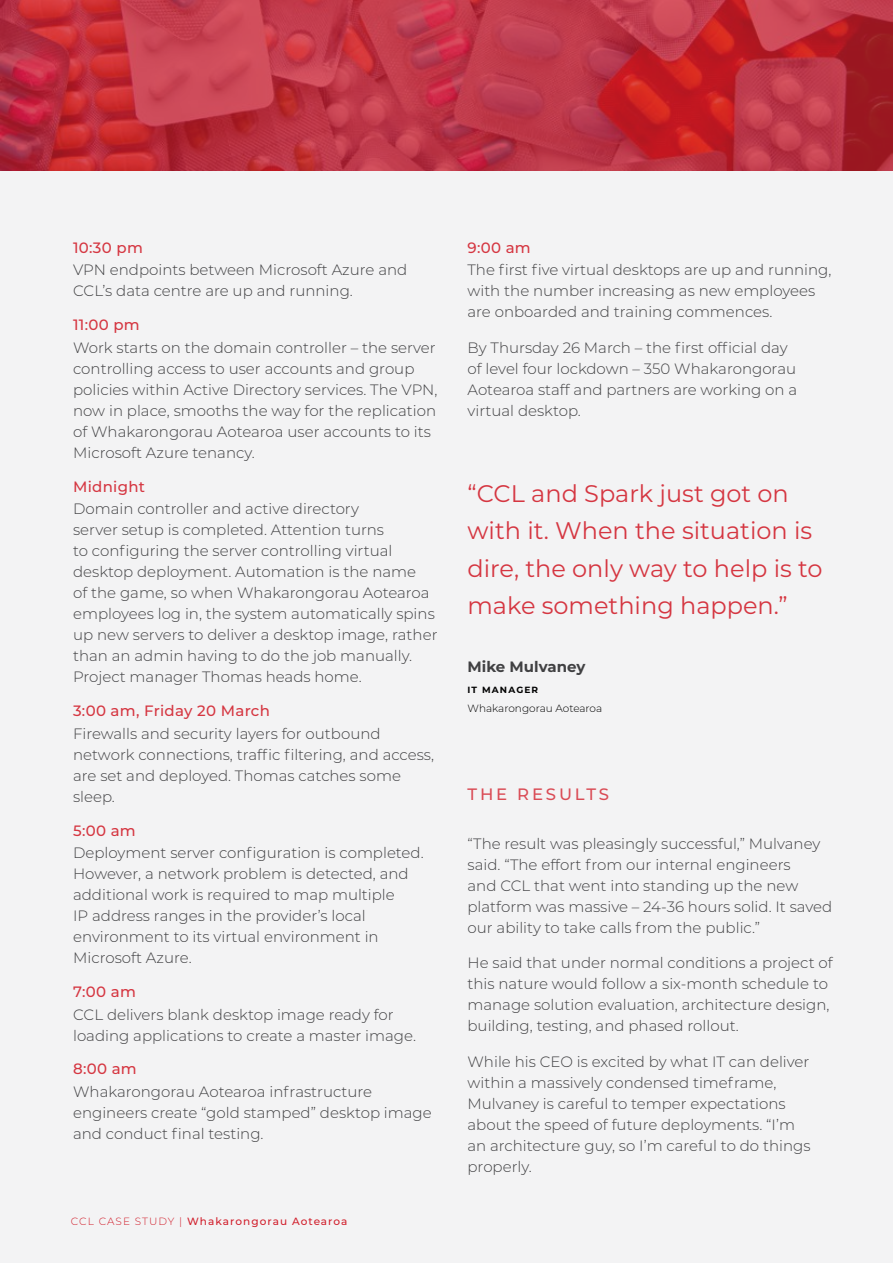
<style>
.page{position:relative;width:893px;height:1263px;background:#fff}
.page>*{position:absolute;margin:0;border:0;box-sizing:border-box;transform-origin:0 0}
.t1{font:24px/37.5px "Montserrat";color:#d53641}
.t2{font:500 16.5px "Montserrat";letter-spacing:.17em;color:#da4c56}
.t3{font:300 15px/21px "Montserrat";color:#404042}
.t4{font:500 15px "Montserrat";letter-spacing:.02em;color:#d53641}
.t5{font:700 15px "Montserrat";color:#404042}
.t6{font:500 10.5px "Montserrat";letter-spacing:.1em;color:#d11f2c}
.t7{font:300 10.5px "Montserrat";color:#000}
.t8{font:700 9px "Montserrat";letter-spacing:.13em;color:#000}
.s1{font-weight:300}
</style>
<div class="page">
<div style="left:0;top:0;width:466px;height:1263px;background:#f3f3f4"></div>
<div style="left:427px;top:0;width:466px;height:1263px;background:#f3f3f4"></div>
<svg style="left:0;top:0;width:893px;height:170px"></svg>
<p class="t4" style="left:73px;top:237px;width:71px">10:30 pm</p>
<p class="t3" style="left:73px;top:259px;width:336px">VPN endpoints between Microsoft Azure and<br>CCL’s data centre are up and running.</p>
<p class="t4" style="left:73px;top:314px;width:68px">11:00 pm</p>
<p class="t3" style="left:73px;top:336px;width:366px">Work starts on the domain controller – the server controlling access to user accounts and group policies within Active Directory services. The VPN, now in place, smooths the way for the replication of Whakarongorau Aotearoa user accounts to its Microsoft Azure tenancy.</p>
<p class="t4" style="left:73px;top:476px;width:74px">Midnight</p>
<p class="t3" style="left:73px;top:498px;width:366px">Domain controller and active directory<br>server setup is completed. Attention turns<br>to configuring the server controlling virtual desktop deployment. Automation is the name<br>of the game, so when Whakarongorau Aotearoa employees log in, the system automatically spins up new servers to deliver a desktop image, rather than an admin having to do the job manually.<br>Project manager Thomas heads home.</p>
<p class="t4" style="left:73px;top:700px;width:198px">3:00 am, Friday 20 March</p>
<p class="t3" style="left:73px;top:722px;width:362px">Firewalls and security layers for outbound network connections, traffic filtering, and access, are set and deployed. Thomas catches some sleep.</p>
<p class="t4" style="left:73px;top:820px;width:64px">5:00 am</p>
<p class="t3" style="left:73px;top:842px;width:352px">Deployment server configuration is completed.<br>However, a network problem is detected, and additional work is required to map multiple<br>IP address ranges in the provider’s local environment to its virtual environment in Microsoft Azure.</p>
<p class="t4" style="left:73px;top:981px;width:64px">7:00 am</p>
<p class="t3" style="left:73px;top:1003px;width:344px">CCL delivers blank desktop image ready for loading applications to create a master image.</p>
<p class="t4" style="left:73px;top:1059px;width:65px">8:00 am</p>
<p class="t3" style="left:73px;top:1081px;width:360px">Whakarongorau Aotearoa infrastructure engineers create “gold stamped” desktop image and conduct final testing.</p>
<p class="t6" style="left:71px;top:1214px;width:278px"><span class="s1">CCL CASE STUDY |</span> Whakarongorau Aotearoa</p>
<p class="t4" style="left:467px;top:237px;width:65px">9:00 am</p>
<p class="t3" style="left:467px;top:259px;width:365px">The first five virtual desktops are up and running, with the number increasing as new employees are onboarded and training commences.</p>
<p class="t3" style="left:467px;top:336px;width:331px">By Thursday 26 March – the first official day of level four lockdown – 350 Whakarongorau Aotearoa staff and partners are working on a virtual desktop.</p>
<h1 class="t1" style="left:467px;top:473px;width:356px">“CCL and Spark just got on with it. When the situation is dire, the only way to help is to make something happen.”</h1>
<p class="t5" style="left:467px;top:656px;width:119px">Mike Mulvaney</p>
<p class="t8" style="left:467px;top:683px;width:72px">IT MANAGER</p>
<p class="t7" style="left:467px;top:701px;width:136px">Whakarongorau Aotearoa</p>
<p class="t2" style="left:467px;top:783px;width:143px">THE RESULTS</p>
<p class="t3" style="left:467px;top:832px;width:366px">“The result was pleasingly successful,” Mulvaney said. “The effort from our internal engineers<br>and CCL that went into standing up the new platform was massive – 24-36 hours solid. It saved our ability to take calls from the public.”</p>
<p class="t3" style="left:467px;top:952px;width:367px">He said that under normal conditions a project of this nature would follow a six-month schedule to manage solution evaluation, architecture design, building, testing, and phased rollout.</p>
<p class="t3" style="left:467px;top:1050px;width:345px">While his CEO is excited by what IT can deliver within a massively condensed timeframe, Mulvaney is careful to temper expectations about the speed of future deployments. “I’m an architecture guy, so I’m careful to do things properly.</p>
</div>
